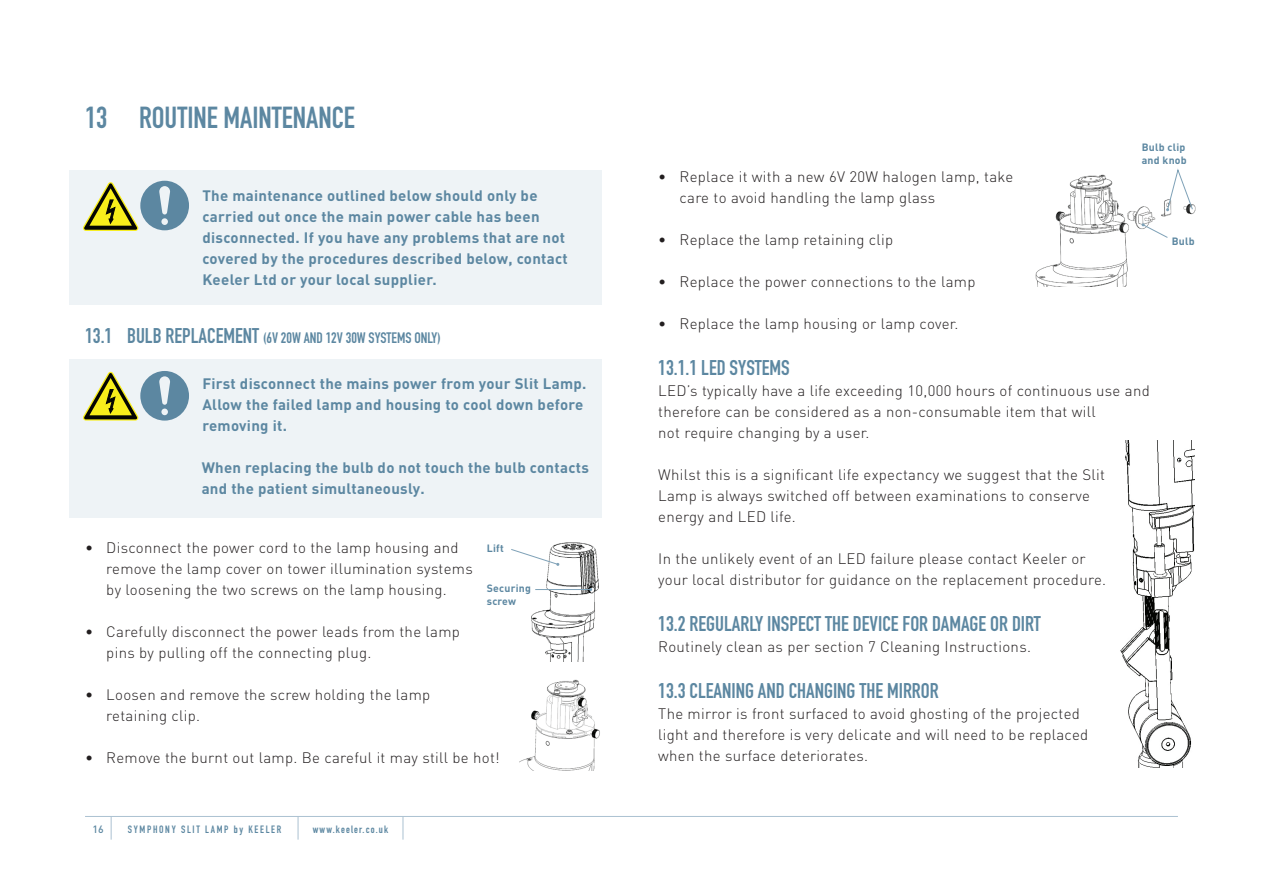
<style>
.page{position:relative;width:1263px;height:893px;background:#fff}
.page>*{position:absolute;margin:0;border:0;box-sizing:border-box;transform-origin:0 0}
.t1{font:30px "DIN Engschrift Std";color:#5c87a1}
.t2{font:21px "DIN Engschrift Std";color:#5c87a1}
.t3{font:300 15px/21px "DIN Pro";letter-spacing:.02em;color:#231f20}
.t4{font:700 15px/21px "DIN Pro";letter-spacing:.02em;color:#5c87a1}
.t5{font:15px "DIN Engschrift Std";color:#5c87a1}
.t6{font:700 10.5px/12.6px "DIN Pro";letter-spacing:.02em;color:#5c87a1}
.t7{font:10.5px "DIN Engschrift Std";letter-spacing:.16em;color:#5c87a1}
.t8{font:10.5px "DIN Engschrift Std";letter-spacing:.11em;color:#5c87a1}
.t9{font:500 10.5px "DIN Pro";color:#5c87a1}
.s1{font-size:21px}
</style>
<div class="page">
<hr style="left:85px;top:816px;width:1093px;height:1px;background:#abc1d1">
<svg style="left:111px;top:817px;width:1px;height:23px"></svg>
<svg style="left:298px;top:817px;width:1px;height:23px"></svg>
<svg style="left:403px;top:817px;width:1px;height:23px"></svg>
<div style="left:69px;top:170px;width:533px;height:135px;background:#eef3f6"></div>
<div style="left:69px;top:359px;width:533px;height:158px;background:#eef3f6"></div>
<img style="left:519px;top:679px;width:81px;height:91px">
<img style="left:1035px;top:174px;width:161px;height:113px">
<svg style="left:83px;top:181px;width:106px;height:50px"></svg>
<svg style="left:83px;top:371px;width:106px;height:50px"></svg>
<img style="left:1120px;top:441px;width:75px;height:327px">
<svg style="left:1142px;top:223px;width:26px;height:15px"></svg>
<svg style="left:1166px;top:168px;width:27px;height:43px"></svg>
<img style="left:531px;top:542px;width:68px;height:119px">
<svg style="left:511px;top:548px;width:48px;height:18px"></svg>
<hr style="left:535px;top:589px;width:56px;height:1px;background:#7ea1b7">
<h1 class="t1" style="left:85px;top:100px;width:271px">13 ROUTINE MAINTENANCE</h1>
<p class="t4" style="left:202px;top:184px;width:367px">The maintenance outlined below should only be carried out once the main power cable has been disconnected. If you have any problems that are not covered by the procedures described below, contact Keeler Ltd or your local supplier.</p>
<p class="t5" style="left:85px;top:329px;width:357px"><span class="s1">13.1 B ULB REPLACEMENT</span> (6V 20W AND 12V 30W SYSTEMS ONLY)</p>
<p class="t4" style="left:202px;top:373px;width:386px">First disconnect the mains power from your Slit Lamp.<br>Allow the failed lamp and housing to cool down before removing it.</p>
<p class="t4" style="left:202px;top:457px;width:389px">When replacing the bulb do not touch the bulb contacts and the patient simultaneously.</p>
<p class="t3" style="left:106px;top:537px;width:368px;text-indent:-21px">• Disconnect the power cord to the lamp housing and remove the lamp cover on tower illumination systems by loosening the two screws on the lamp housing.</p>
<p class="t3" style="left:106px;top:621px;width:355px;text-indent:-21px">• Carefully disconnect the power leads from the lamp pins by pulling off the connecting plug.</p>
<p class="t3" style="left:106px;top:684px;width:325px;text-indent:-21px">• Loosen and remove the screw holding the lamp retaining clip.</p>
<p class="t3" style="left:85px;top:747px;width:416px">• Remove the burnt out lamp. Be careful it may still be hot!</p>
<p class="t6" style="left:487px;top:541px;width:18px">Lift</p>
<p class="t6" style="left:487px;top:582px;width:45px">Securing screw</p>
<p class="t9" style="left:92px;top:822px;width:13px">16</p>
<p class="t7" style="left:128px;top:823px;width:155px">SYMPHONY SLIT LAMP BY KEELER</p>
<p class="t8" style="left:313px;top:823px;width:77px">WWW.KEELER.CO.UK</p>
<p class="t6" style="left:1142px;top:140px;width:46px">Bulb clip and knob</p>
<p class="t3" style="left:679px;top:165px;width:335px;text-indent:-21px">• Replace it with a new 6V 20W halogen lamp, take care to avoid handling the lamp glass</p>
<p class="t3" style="left:658px;top:228px;width:236px">• Replace the lamp retaining clip</p>
<p class="t3" style="left:658px;top:270px;width:319px">• Replace the power connections to the lamp</p>
<p class="t3" style="left:658px;top:312px;width:302px">• Replace the lamp housing or lamp cover.</p>
<h2 class="t2" style="left:658px;top:355px;width:133px">13.1.1 LED SYSTEMS</h2>
<p class="t3" style="left:658px;top:379px;width:493px">LED’s typically have a life exceeding 10,000 hours of continuous use and therefore can be considered as a non-consumable item that will<br>not require changing by a user.</p>
<p class="t3" style="left:658px;top:463px;width:448px">Whilst this is a significant life expectancy we suggest that the Slit<br>Lamp is always switched off between examinations to conserve energy and LED life.</p>
<p class="t3" style="left:658px;top:547px;width:449px">In the unlikely event of an LED failure please contact Keeler or your local distributor for guidance on the replacement procedure.</p>
<h2 class="t2" style="left:658px;top:611px;width:384px">13.2 REGULARLY INSPECT THE DEVICE FOR DAMAGE OR DIRT</h2>
<p class="t3" style="left:658px;top:635px;width:374px">Routinely clean as per section 7 Cleaning Instructions.</p>
<h2 class="t2" style="left:658px;top:678px;width:282px">13.3 CLEANING AND CHANGING THE MIRROR</h2>
<p class="t3" style="left:658px;top:703px;width:431px">The mirror is front surfaced to avoid ghosting of the projected light and therefore is very delicate and will need to be replaced when the surface deteriorates.</p>
<p class="t6" style="left:1172px;top:234px;width:24px">Bulb</p>
</div>
